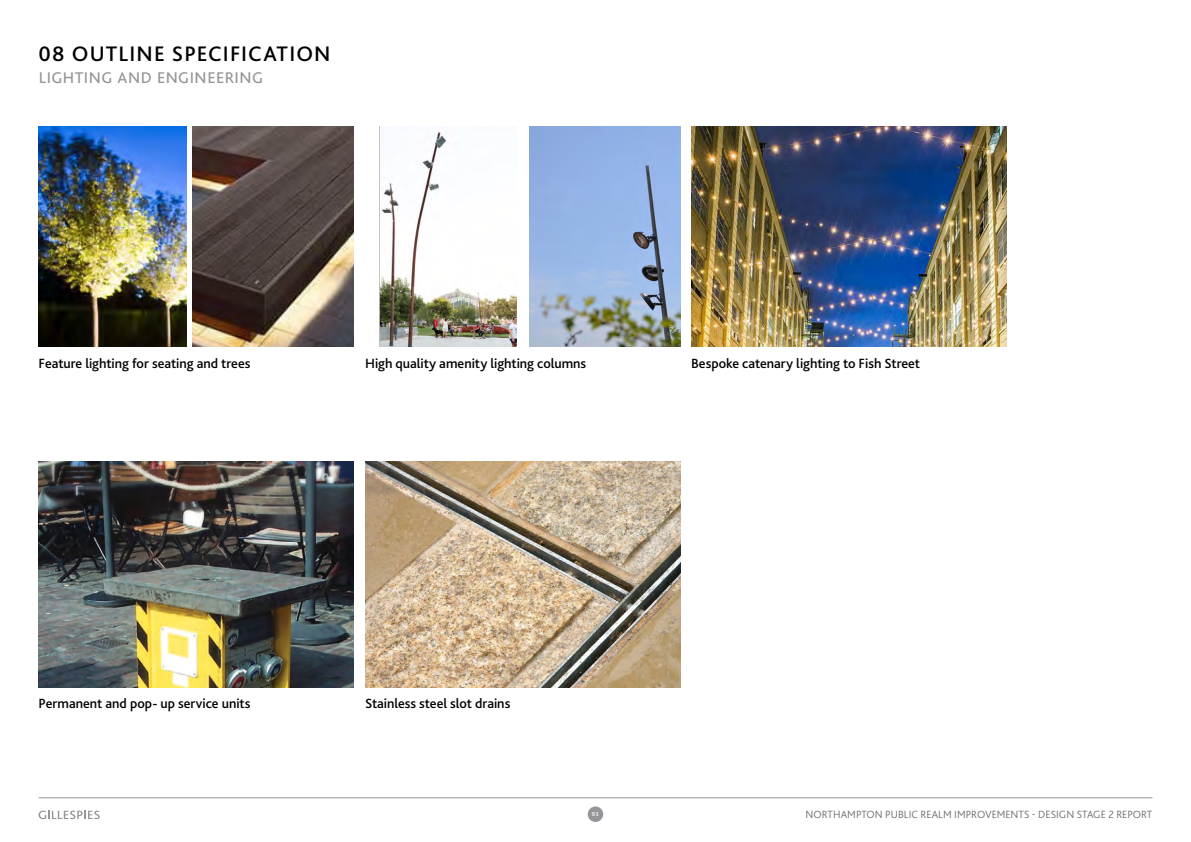
<style>
.page{position:relative;width:1191px;height:842px;background:#fff}
.page>*{position:absolute;margin:0;border:0;box-sizing:border-box;transform-origin:0 0}
.t1{font:500 22px "Bliss 2";letter-spacing:.05em;color:#000}
.t2{font:300 22px "Bliss 2";letter-spacing:-.005em;color:#939598}
.t3{font:500 14px "Bliss 2";letter-spacing:-.005em;color:#000}
.t4{font:300 11px "Bliss 2";letter-spacing:.005em;color:#6d6e71}
.t5{font:500 6px "Bliss 2";color:#fff}
</style>
<div class="page">
<div style="left:588px;top:806px;width:15px;height:16px;background:#939598;border-radius:50%"></div>
<svg style="left:39px;top:811px;width:61px;height:8px"></svg>
<hr style="left:39px;top:798px;width:1113px;height:1px;background:#939598">
<img style="left:39px;top:461px;width:315px;height:226px">
<img style="left:365px;top:461px;width:315px;height:226px">
<img style="left:193px;top:127px;width:161px;height:220px">
<img style="left:39px;top:127px;width:147px;height:220px">
<img style="left:379px;top:127px;width:137px;height:220px">
<img style="left:529px;top:127px;width:151px;height:220px">
<img style="left:691px;top:127px;width:315px;height:220px">
<h1 class="t1" style="left:39px;top:40px;width:293px">08 OUTLINE SPECIFICATION</h1>
<h1 class="t2" style="left:39px;top:62px;width:226px">Lighting and engineering</h1>
<p class="t3" style="left:39px;top:355px;width:213px">Feature lighting for seating and trees</p>
<p class="t3" style="left:365px;top:355px;width:223px">High quality amenity lighting columns</p>
<p class="t3" style="left:691px;top:355px;width:230px">Bespoke catenary lighting to Fish Street</p>
<p class="t3" style="left:39px;top:694px;width:214px">Permanent and pop- up service units</p>
<p class="t3" style="left:365px;top:694px;width:147px">Stainless steel slot drains</p>
<p class="t5" style="left:592px;top:810px;width:8px">93</p>
<p class="t4" style="left:805px;top:807px;width:348px">NORTHAMPTON PUBLIC REALM IMPROVEMENTS - DESIGN STAGE 2 REPORT</p>
</div>
